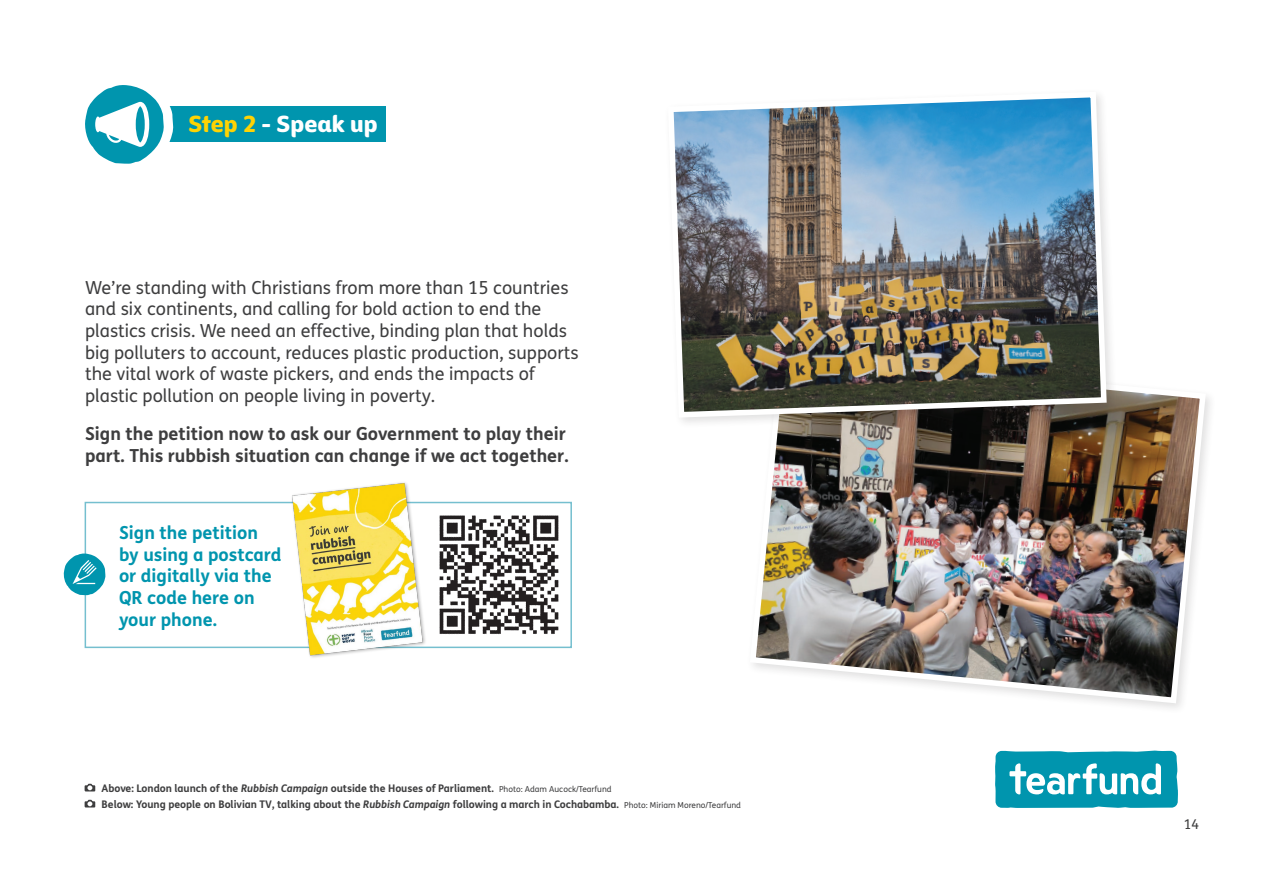
<style>
.page{position:relative;width:1263px;height:893px;background:#fff}
.page>*{position:absolute;margin:0;border:0;box-sizing:border-box;transform-origin:0 0}
.t1{font:22.5px "Tearfund Sans";color:#fff}
.Body_Copy_1{font:18px/21.6px "FS Me";color:#3e3e3f}
.Body_Copy_1-2{font:700 18px/21.6px "FS Me";color:#3e3e3f}
.Body_Copy_1-3{font:700 18px/21.6px "FS Me";color:#0095ae}
.t2{font:13.5px "FS Me";color:#3e3e3f}
.t3{font:700 10.5px "FS Me";letter-spacing:-.005em;color:#3e3e3f}
.s1{color:#fed304}
.s2{font-style:italic}
.s3{font-weight:400;font-size:8.25px}
</style>
<div class="page">
<svg style="left:995px;top:751px;width:183px;height:57px"></svg>
<img style="left:753px;top:390px;width:456px;height:316px">
<div style="left:162px;top:107px;width:224px;height:35px;background:#0095ae"></div>
<svg style="left:85px;top:85px;width:89px;height:79px"></svg>
<div style="left:664px;top:87px;width:454px;height:342px;background:#231f20;opacity:.14"></div>
<img style="left:665px;top:89px;width:444px;height:331px">
<div style="left:85px;top:502px;width:487px;height:146px;border:2px solid #75bfcf"></div>
<svg style="left:64px;top:553px;width:41px;height:42px"></svg>
<img style="left:439px;top:515px;width:120px;height:120px">
<svg style="left:85px;top:784px;width:10px;height:7px"></svg>
<svg style="left:85px;top:800px;width:10px;height:7px"></svg>
<img style="left:287px;top:482px;width:141px;height:176px">
<p class="t1" style="left:189px;top:103px;width:190px"><span class="s1">Step 2</span> - Speak up</p>
<p class="Body_Copy_1" style="left:85px;top:276px;width:495px">We’re standing with Christians from more than 15 countries and six continents, and calling for bold action to end the plastics crisis. We need an effective, binding plan that holds big polluters to account, reduces plastic production, supports the vital work of waste pickers, and ends the impacts of plastic pollution on people living in poverty.</p>
<p class="Body_Copy_1-2" style="left:85px;top:422px;width:485px">Sign the petition now to ask our Government to play their part. This rubbish situation can change if we act together.</p>
<p class="Body_Copy_1-3" style="left:119px;top:521px;width:164px">Sign the petition by using a postcard or digitally via the<br>QR code here on your phone.</p>
<p class="t3" style="left:102px;top:780px;width:511px">Above: London launch of the <span class="s2">Rubbish Campaign</span> outside the Houses of Parliament. <span class="s3">Photo: Adam Aucock/Tearfund</span></p>
<p class="t3" style="left:102px;top:796px;width:641px">Below: Young people on Bolivian TV, talking about the <span class="s2">Rubbish Campaign</span> following a march in Cochabamba. <span class="s3">Photo: Miriam Moreno/Tearfund</span></p>
<p class="t2" style="left:1184px;top:815px;width:17px">14</p>
</div>
